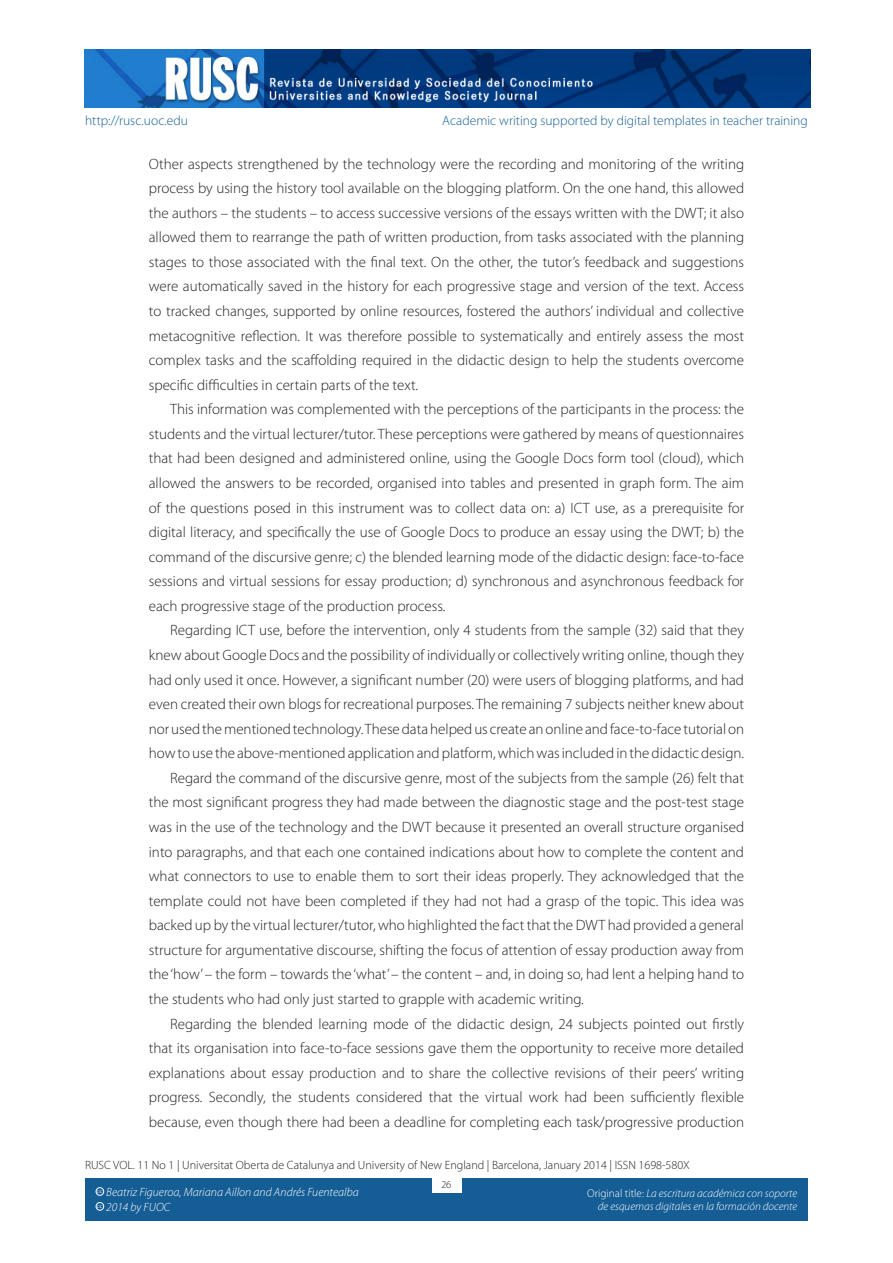
<style>
.page{position:relative;width:893px;height:1263px;background:#fff}
.page>*{position:absolute;margin:0;border:0;box-sizing:border-box;transform-origin:0 0}
._05_Texte_general{font:300 15px/24.6px "Myriad Pro";color:#231f20;text-align:justify}
._04_Texte_general_se{font:300 15px/24.6px "Myriad Pro";color:#231f20;text-align:justify}
.t1{font:300 13.5px "Myriad Pro";color:#155d95}
.t2{font:300 12px "Myriad Pro";color:#231f20}
.t3{font:italic 300 12px/15px "Myriad Pro";color:#fff}
.t4{font:italic 300 11.25px/13.5px "Myriad Pro";color:#fff;text-align:right}
.t5{font:300 10.5px "Myriad Pro";color:#231f20}
.t6{font:600 3.9px "Adobe Caslon Pro";color:#fff}
.s1{font-style:normal}
</style>
<div class="page">
<div style="left:85px;top:1178px;width:723px;height:42px;background:#155d95"></div>
<div style="left:432px;top:1176px;width:29px;height:17px;background:#fff"></div>
<img style="left:85px;top:50px;width:725px;height:57px">
<div style="left:96px;top:1187px;width:8px;height:8px;border:1px solid #fff;border-radius:50%"></div>
<div style="left:96px;top:1202px;width:8px;height:8px;border:1px solid #fff;border-radius:50%"></div>
<p class="t1" style="left:85px;top:112px;width:105px">http://rusc.uoc.edu</p>
<p class="t1" style="left:442px;top:112px;width:367px">Academic writing supported by digital templates in teacher training</p>
<p class="_04_Texte_general_se" style="left:149px;top:151px;width:597px">Other aspects strengthened by the technology were the recording and monitoring of the writing process by using the history tool available on the blogging platform. On the one hand, this allowed the authors – the students – to access successive versions of the essays written with the DWT; it also allowed them to rearrange the path of written production, from tasks associated with the planning stages to those associated with the final text. On the other, the tutor’s feedback and suggestions were automatically saved in the history for each progressive stage and version of the text. Access to tracked changes, supported by online resources, fostered the authors’ individual and collective metacognitive reflection. It was therefore possible to systematically and entirely assess the most complex tasks and the scaffolding required in the didactic design to help the students overcome specific difficulties in certain parts of the text.</p>
<p class="_05_Texte_general" style="left:149px;top:397px;width:597px;text-indent:21px">This information was complemented with the perceptions of the participants in the process: the students and the virtual lecturer/tutor. These perceptions were gathered by means of questionnaires that had been designed and administered online, using the Google Docs form tool (cloud), which allowed the answers to be recorded, organised into tables and presented in graph form. The aim of the questions posed in this instrument was to collect data on: a) ICT use, as a prerequisite for digital literacy, and specifically the use of Google Docs to produce an essay using the DWT; b) the command of the discursive genre; c) the blended learning mode of the didactic design: face-to-face sessions and virtual sessions for essay production; d) synchronous and asynchronous feedback for each progressive stage of the production process.</p>
<p class="_05_Texte_general" style="left:149px;top:618px;width:597px;text-indent:21px">Regarding ICT use, before the intervention, only 4 students from the sample (32) said that they knew about Google Docs and the possibility of individually or collectively writing online, though they had only used it once. However, a significant number (20) were users of blogging platforms, and had even created their own blogs for recreational purposes. The remaining 7 subjects neither knew about nor used the mentioned technology. These data helped us create an online and face-to-face tutorial on how to use the above-mentioned application and platform, which was included in the didactic design.</p>
<p class="_05_Texte_general" style="left:149px;top:765px;width:597px;text-indent:21px">Regard the command of the discursive genre, most of the subjects from the sample (26) felt that the most significant progress they had made between the diagnostic stage and the post-test stage was in the use of the technology and the DWT because it presented an overall structure organised into paragraphs, and that each one contained indications about how to complete the content and what connectors to use to enable them to sort their ideas properly. They acknowledged that the template could not have been completed if they had not had a grasp of the topic. This idea was backed up by the virtual lecturer/tutor, who highlighted the fact that the DWT had provided a general structure for argumentative discourse, shifting the focus of attention of essay production away from the ‘how’ – the form – towards the ‘what’ – the content – and, in doing so, had lent a helping hand to the students who had only just started to grapple with academic writing.</p>
<p class="_05_Texte_general" style="left:149px;top:1011px;width:597px;text-indent:21px">Regarding the blended learning mode of the didactic design, 24 subjects pointed out firstly that its organisation into face-to-face sessions gave them the opportunity to receive more detailed explanations about essay production and to share the collective revisions of their peers’ writing progress. Secondly, the students considered that the virtual work had been sufficiently flexible because, even though there had been a deadline for completing each task/progressive production</p>
<p class="t2" style="left:85px;top:1158px;width:606px">RUSC VOL. 11 No 1 | Universitat Oberta de Catalunya and University of New England | Barcelona, January 2014 | ISSN 1698-580X</p>
<p class="t4" style="left:587px;top:1186px;width:212px"><span class="s1">Original title:</span> La escritura académica con soporte de esquemas digitales en la formación docente</p>
<p class="t5" style="left:442px;top:1178px;width:11px">26</p>
<p class="t3" style="left:106px;top:1184px;width:254px">Beatriz Figueroa, Mariana Aillon and Andrés Fuentealba<br>2014 by FUOC</p>
<p class="t6" style="left:97px;top:1189px;width:7px">CC</p>
<p class="t6" style="left:97px;top:1204px;width:7px">CC</p>
</div>
